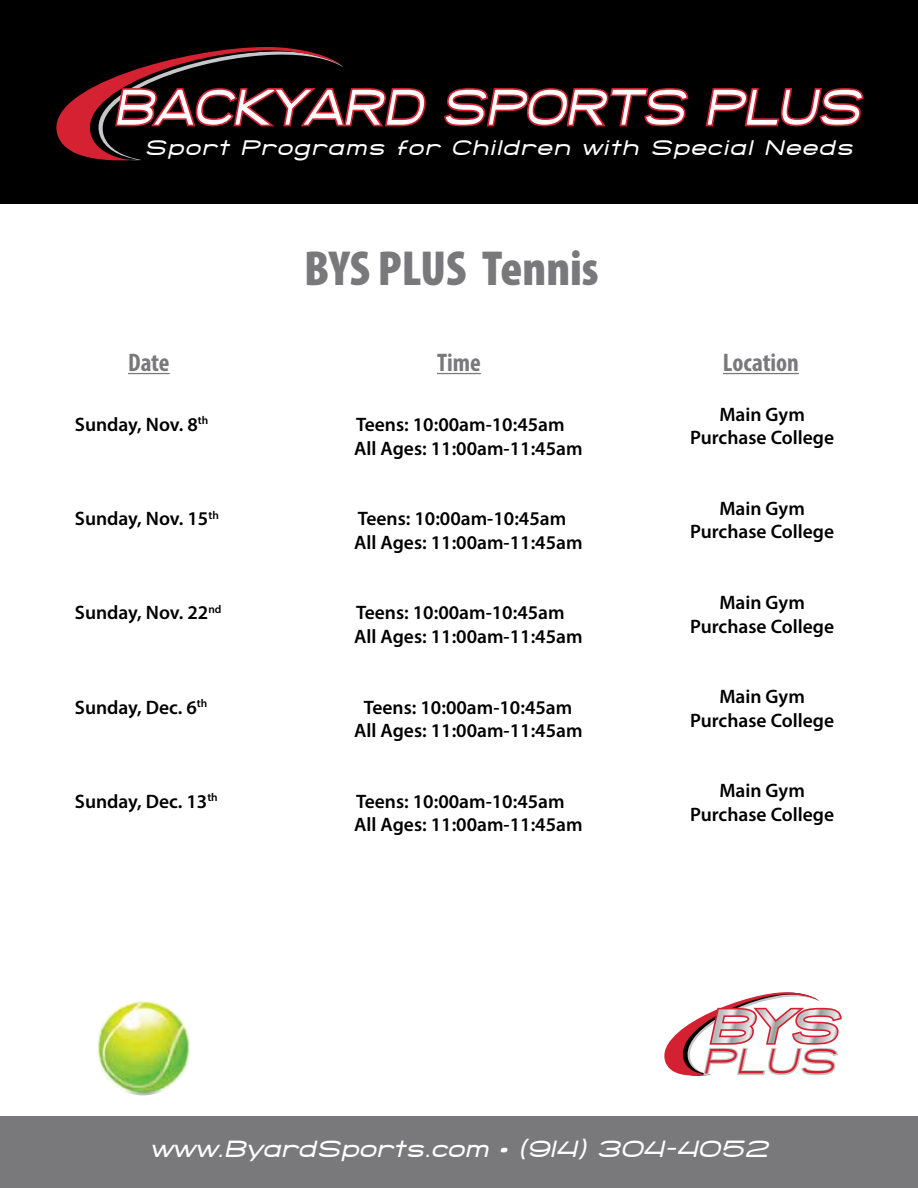
<style>
.page{position:relative;width:918px;height:1188px;background:#fff}
.page>*{position:absolute;margin:0;border:0;box-sizing:border-box;transform-origin:0 0}
.t1{font:900 condensed 49.5px "Myriad Pro";color:#79787a}
.t2{font:italic 300 38.25px "SF Grandezza";color:#d32132}
.t3{font:700 condensed 25.5px "Myriad Pro";color:#79787a}
.t4{font:italic 500 24.45px "SF Grandezza";color:#fff}
.t5{font:italic 500 21.9px "SF Grandezza";letter-spacing:.05em;color:#fff}
.t6{font:600 19.5px/23.5px "Myriad Pro";color:#000;text-align:center}
.s1{font-weight:300;font-size:15px}
</style>
<div class="page">
<div style="left:0;top:1116px;width:918px;height:72px;background:#79787a"></div>
<div style="left:0;top:0;width:918px;height:203px;background:#000"></div>
<hr style="left:128px;top:373px;width:42px;height:1px;background:#79787a">
<hr style="left:437px;top:373px;width:44px;height:1px;background:#79787a">
<hr style="left:723px;top:373px;width:76px;height:1px;background:#79787a">
<svg style="left:56px;top:47px;width:370px;height:114px"></svg>
<svg style="left:444px;top:88px;width:245px;height:39px"></svg>
<svg style="left:705px;top:88px;width:159px;height:39px"></svg>
<img style="left:96px;top:1001px;width:94px;height:94px;border-radius:47px">
<svg style="left:664px;top:992px;width:178px;height:84px"></svg>
<p class="t5" style="left:144px;top:134px;width:711px">Sport Programs for Children with Special Needs</p>
<h1 class="t1" style="left:304px;top:236px;width:296px">BYS PLUS Tennis</h1>
<h3 class="t3" style="left:128px;top:347px;width:43px">Date</h3>
<h3 class="t3" style="left:437px;top:347px;width:45px">Time</h3>
<h3 class="t3" style="left:723px;top:347px;width:77px">Location</h3>
<p class="t6" style="left:75px;top:412px;width:135px">Sunday, Nov. 8<sup>th</sup></p>
<p class="t6" style="left:354px;top:412px;width:230px;text-align:left">Teens: 10:00am-10:45am<br>All Ages: 11:00am-11:45am</p>
<p class="t6" style="left:690px;top:402px;width:146px">Main Gym<br>Purchase College</p>
<p class="t6" style="left:75px;top:506px;width:146px">Sunday, Nov. 15<sup>th</sup></p>
<p class="t6" style="left:354px;top:506px;width:230px;text-align:left">Teens: 10:00am-10:45am<br>All Ages: 11:00am-11:45am</p>
<p class="t6" style="left:690px;top:496px;width:146px">Main Gym<br>Purchase College</p>
<p class="t6" style="left:75px;top:601px;width:148px">Sunday, Nov. 22<sup>nd</sup></p>
<p class="t6" style="left:354px;top:601px;width:230px;text-align:left">Teens: 10:00am-10:45am<br>All Ages: 11:00am-11:45am</p>
<p class="t6" style="left:690px;top:590px;width:146px">Main Gym<br>Purchase College</p>
<p class="t6" style="left:75px;top:695px;width:134px">Sunday, Dec. 6<sup>th</sup></p>
<p class="t6" style="left:354px;top:695px;width:230px">Teens: 10:00am-10:45am<br>All Ages: 11:00am-11:45am</p>
<p class="t6" style="left:690px;top:684px;width:146px">Main Gym<br>Purchase College</p>
<p class="t6" style="left:75px;top:789px;width:144px">Sunday, Dec. 13<sup>th</sup></p>
<p class="t6" style="left:354px;top:789px;width:230px;text-align:left">Teens: 10:00am-10:45am<br>All Ages: 11:00am-11:45am</p>
<p class="t6" style="left:690px;top:779px;width:146px">Main Gym<br>Purchase College</p>
<h2 class="t2" style="left:701px;top:1036px;width:136px">PLUS</h2>
<p class="t4" style="left:150px;top:1132px;width:620px">www.ByardSports.com <span class="s1">•</span> (914) 304-4052</p>
</div>
